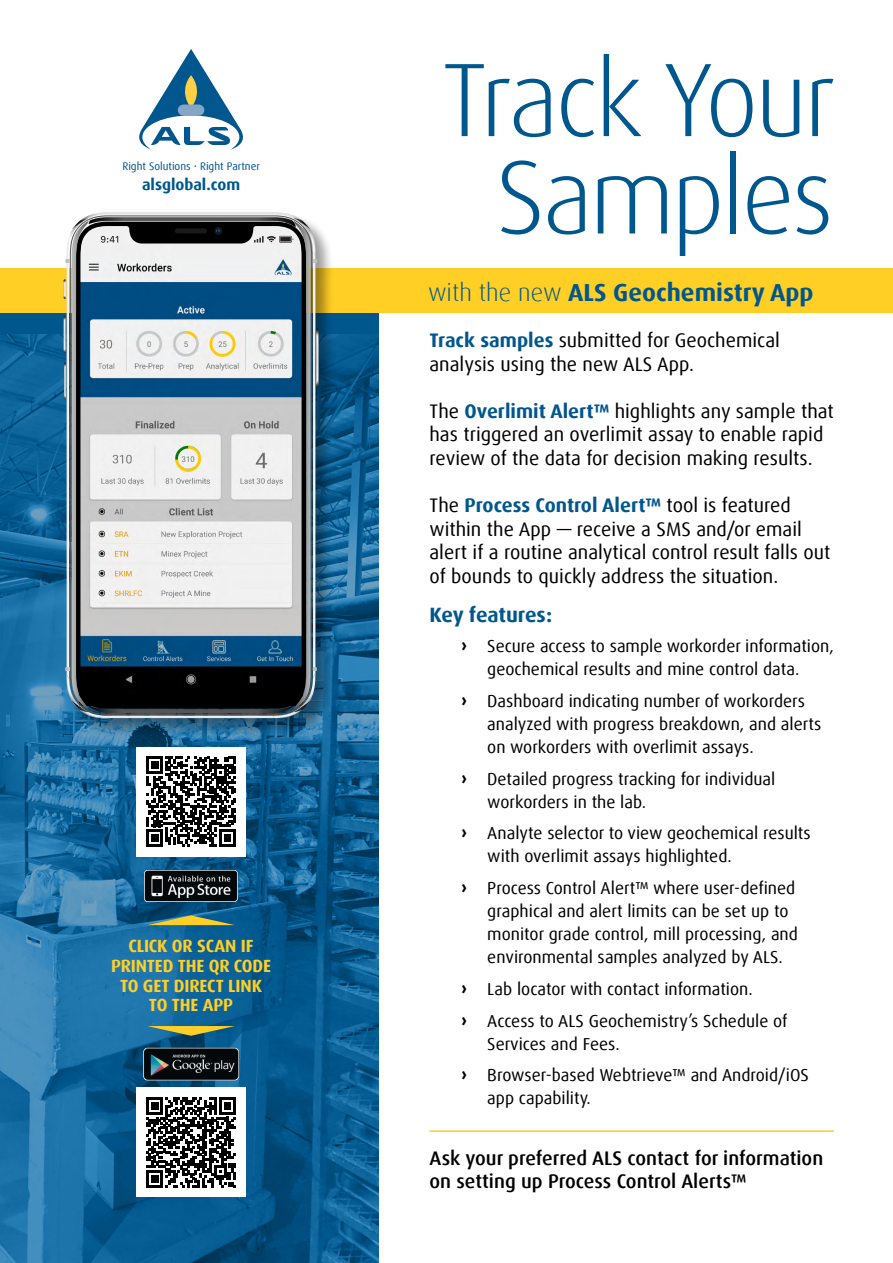
<style>
.page{position:relative;width:893px;height:1263px;background:#fff}
.page>*{position:absolute;margin:0;border:0;box-sizing:border-box;transform-origin:0 0}
.t1{font:300 104.55px/97.4px "Dax Offc Pro";letter-spacing:-.03em;color:#00578e;text-align:center}
.t2{font:700 24.6px "Dax Offc Pro";color:#00578e}
.t3{font:700 20.7px "Dax Offc Pro";letter-spacing:-.01em;color:#00578e}
.t4{font:19.65px/23.5px "Dax Offc Pro";color:#000}
.t5{font:500 19.65px/23.5px "Dax Offc Pro";color:#000}
.appAd{font:700 17.55px/19.6px "Dax Offc Pro";letter-spacing:-.005em;color:#ffcf26;text-align:center}
.t6{font:17.25px/23.1px "Dax Offc Pro";color:#000}
.RS-RP__blue{font:700 15.75px "Dax Offc Pro";color:#00578e}
.RS-RP__blue-2{font:10.95px "Dax Offc Pro";color:#00578e}
.s1{font-weight:300}
.s2{font-weight:700;color:#00578e}
.s3{font-weight:800}
</style>
<div class="page">
<img style="left:0;top:334px;width:378px;height:929px">
<div style="left:0;top:269px;width:893px;height:44px;background:#ffcf26"></div>
<hr style="left:429px;top:1130px;width:405px;height:2px;background:#ffcf26">
<div style="left:64px;top:213px;width:273px;height:524px;background:#000;opacity:.41"></div>
<img style="left:80px;top:212px;width:31px;height:5px">
<img style="left:274px;top:212px;width:41px;height:5px">
<img style="left:67px;top:713px;width:41px;height:5px">
<img style="left:274px;top:713px;width:41px;height:5px">
<svg style="left:64px;top:217px;width:255px;height:496px"></svg>
<div style="left:136px;top:747px;width:110px;height:109px;background:#fff"></div>
<svg style="left:146px;top:757px;width:90px;height:90px"></svg>
<img style="left:143px;top:861px;width:96px;height:44px">
<div style="left:136px;top:1088px;width:110px;height:109px;background:#fff"></div>
<svg style="left:146px;top:1097px;width:90px;height:90px"></svg>
<img style="left:142px;top:1042px;width:98px;height:46px">
<svg style="left:147px;top:915px;width:88px;height:10px"></svg>
<svg style="left:147px;top:1026px;width:88px;height:10px"></svg>
<svg style="left:139px;top:49px;width:104px;height:101px"></svg>
<p class="RS-RP__blue-2" style="left:122px;top:159px;width:139px">Right Solutions <span class="s1">•</span> Right Partner</p>
<p class="RS-RP__blue" style="left:142px;top:175px;width:100px">alsglobal.com</p>
<p class="appAd" style="left:111px;top:936px;width:162px">CLICK OR SCAN IF<br>PRINTED THE QR CODE<br>TO GET DIRECT LINK<br>TO THE APP</p>
<p class="t1" style="left:442px;top:51px;width:395px">Track Your<br>Samples</p>
<p class="t2" style="left:428px;top:276px;width:387px"><span class="s1">with the new</span> ALS Geochemistry App</p>
<p class="t4" style="left:429px;top:329px;width:352px"><span class="s2">Track samples</span> submitted for Geochemical analysis using the new ALS App.</p>
<p class="t4" style="left:429px;top:399px;width:406px">The <span class="s2">Overlimit Alert™</span> highlights any sample that has triggered an overlimit assay to enable rapid review of the data for decision making results.</p>
<p class="t4" style="left:429px;top:494px;width:402px">The <span class="s2">Process Control Alert™</span> tool is featured within the App — receive a SMS and/or email alert if a routine analytical control result falls out of bounds to quickly address the situation.</p>
<p class="t3" style="left:429px;top:602px;width:124px">Key features:</p>
<p class="t6" style="left:461px;top:635px;width:374px;text-align:center"><span class="s3">›</span> Secure access to sample workorder information, geochemical results and mine control data.</p>
<p class="t6" style="left:487px;top:689px;width:335px;text-indent:-26px"><span class="s3">›</span> Dashboard indicating number of workorders analyzed with progress breakdown, and alerts on workorders with overlimit assays.</p>
<p class="t6" style="left:487px;top:767px;width:289px;text-indent:-26px"><span class="s3">›</span> Detailed progress tracking for individual workorders in the lab.</p>
<p class="t6" style="left:487px;top:822px;width:325px;text-indent:-26px"><span class="s3">›</span> Analyte selector to view geochemical results with overlimit assays highlighted.</p>
<p class="t6" style="left:487px;top:876px;width:312px;text-indent:-26px"><span class="s3">›</span> Process Control Alert™ where user-defined graphical and alert limits can be set up to monitor grade control, mill processing, and environmental samples analyzed by ALS.</p>
<p class="t6" style="left:461px;top:977px;width:293px"><span class="s3">›</span> Lab locator with contact information.</p>
<p class="t6" style="left:487px;top:1009px;width:302px;text-indent:-26px"><span class="s3">›</span> Access to ALS Geochemistry’s Schedule of<br>Services and Fees.</p>
<p class="t6" style="left:487px;top:1064px;width:323px;text-indent:-26px"><span class="s3">›</span> Browser-based Webtrieve™ and Android/iOS app capability.</p>
<p class="t5" style="left:429px;top:1146px;width:395px">Ask your preferred ALS contact for information on setting up Process Control Alerts™</p>
</div>
